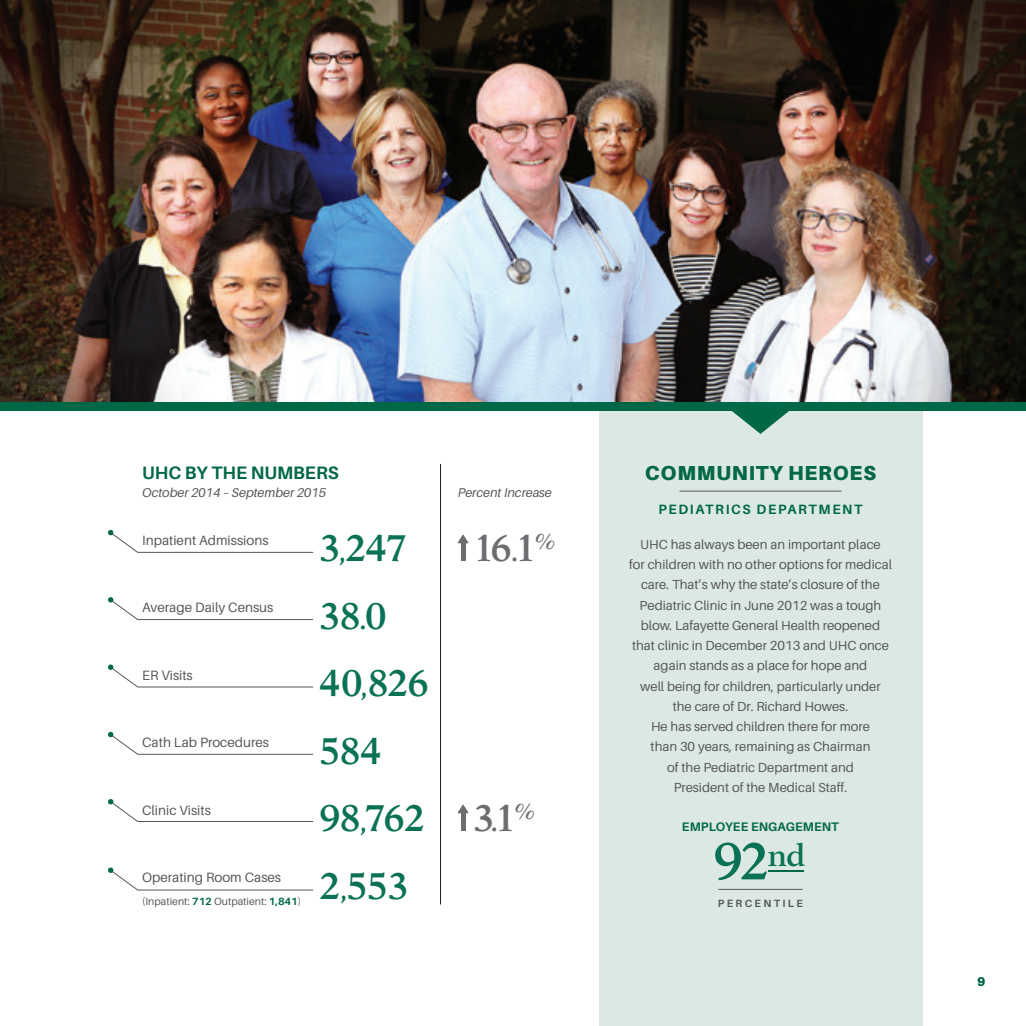
<style>
.page{position:relative;width:1026px;height:1026px;background:#fff}
.page>*{position:absolute;margin:0;border:0;box-sizing:border-box;transform-origin:0 0}
.t1{font:600 52.5px "New Aster LT Std";color:#0a7254}
.t2{font:600 37.5px/67.5px "New Aster LT Std";letter-spacing:-.03em;color:#0a7254}
.t3{font:600 37.5px "New Aster LT Std";color:#6c6d70}
.t4{font:900 20.25px "Aileron";letter-spacing:.04em;color:#006847}
.t5{font:700 18px "Aileron";color:#006847}
.t6{font:13.5px "Aileron";color:#57585a}
.t7{font:700 13.5px "Aileron";letter-spacing:.12em;color:#006847}
.t8{font:13.2px/20.2px "Aileron";color:#57585a;text-align:center}
.t9{font:italic 12.75px "Aileron";color:#57585a}
.t10{font:900 12.75px "Aileron";color:#006847}
.t11{font:700 12.3px "Aileron";letter-spacing:.01em;color:#006847}
.t12{font:10.5px "Aileron";color:#57585a}
.t13{font:700 10.5px "Aileron";letter-spacing:.22em;color:#57585a}
.s1{font-weight:700;color:#006847}
.s2{font-size:27px}
</style>
<div class="page">
<img style="left:0;top:0;width:1026px;height:403px">
<div style="left:599px;top:404px;width:324px;height:622px;background:#dce8e3"></div>
<hr style="left:680px;top:491px;width:162px;height:1px;background:#57585a">
<svg style="left:108px;top:530px;width:206px;height:23px"></svg>
<svg style="left:108px;top:597px;width:206px;height:23px"></svg>
<svg style="left:108px;top:665px;width:206px;height:23px"></svg>
<svg style="left:108px;top:732px;width:206px;height:23px"></svg>
<svg style="left:108px;top:799px;width:206px;height:23px"></svg>
<svg style="left:108px;top:868px;width:206px;height:23px"></svg>
<hr style="left:718px;top:889px;width:85px;height:1px;background:#57585a">
<hr style="left:769px;top:870px;width:35px;height:2px;background:#006847">
<hr style="left:461px;top:542px;width:4px;height:19px;background:#6c6d70">
<svg style="left:458px;top:535px;width:11px;height:8px"></svg>
<hr style="left:461px;top:812px;width:4px;height:19px;background:#6c6d70">
<svg style="left:458px;top:805px;width:11px;height:8px"></svg>
<hr style="left:440px;top:464px;width:1px;height:440px;background:#231f20">
<div style="left:0;top:403px;width:1026px;height:8px;background:#006847"></div>
<svg style="left:732px;top:411px;width:57px;height:23px"></svg>
<h3 class="t5" style="left:142px;top:463px;width:198px">UHC BY THE NUMBERS</h3>
<p class="t9" style="left:142px;top:486px;width:186px">October 2014 – September 2015</p>
<p class="t6" style="left:142px;top:533px;width:128px">Inpatient Admissions</p>
<p class="t6" style="left:142px;top:600px;width:133px">Average Daily Census</p>
<p class="t6" style="left:142px;top:668px;width:52px">ER Visits</p>
<p class="t6" style="left:142px;top:735px;width:128px">Cath Lab Procedures</p>
<p class="t6" style="left:142px;top:803px;width:70px">Clinic Visits</p>
<p class="t6" style="left:142px;top:870px;width:140px">Operating Room Cases</p>
<p class="t12" style="left:142px;top:895px;width:160px">(Inpatient: <span class="s1">712</span> Outpatient: <span class="s1">1,841</span>)</p>
<h2 class="t2" style="left:319px;top:515px;width:111px">3<span class="s2">,</span>247<br>38<span class="s2">.</span>0<br>40<span class="s2">,</span>826<br>584<br>98<span class="s2">,</span>762<br>2<span class="s2">,</span>553</h2>
<p class="t9" style="left:458px;top:486px;width:96px">Percent Increase</p>
<h2 class="t3" style="left:473px;top:526px;width:83px">16<span class="s2">.</span>1<sup>%</sup></h2>
<h2 class="t3" style="left:473px;top:796px;width:63px">3<span class="s2">.</span>1<sup>%</sup></h2>
<h3 class="t4" style="left:645px;top:461px;width:233px">COMMUNITY HEROES</h3>
<p class="t7" style="left:658px;top:502px;width:206px">PEDIATRICS DEPARTMENT</p>
<p class="t8" style="left:629px;top:534px;width:264px">UHC has always been an important place<br>for children with no other options for medical care. That’s why the state’s closure of the Pediatric Clinic in June 2012 was a tough blow. Lafayette General Health reopened that clinic in December 2013 and UHC once again stands as a place for hope and<br>well being for children, particularly under the care of Dr. Richard Howes.<br>He has served children there for more<br>than 30 years, remaining as Chairman<br>of the Pediatric Department and<br>President of the Medical Staff.</p>
<p class="t11" style="left:682px;top:820px;width:159px">EMPLOYEE ENGAGEMENT</p>
<h1 class="t1" style="left:713px;top:830px;width:94px">92<sup>nd</sup></h1>
<p class="t13" style="left:718px;top:897px;width:87px">PERCENTILE</p>
<p class="t10" style="left:977px;top:974px;width:10px">9</p>
</div>
